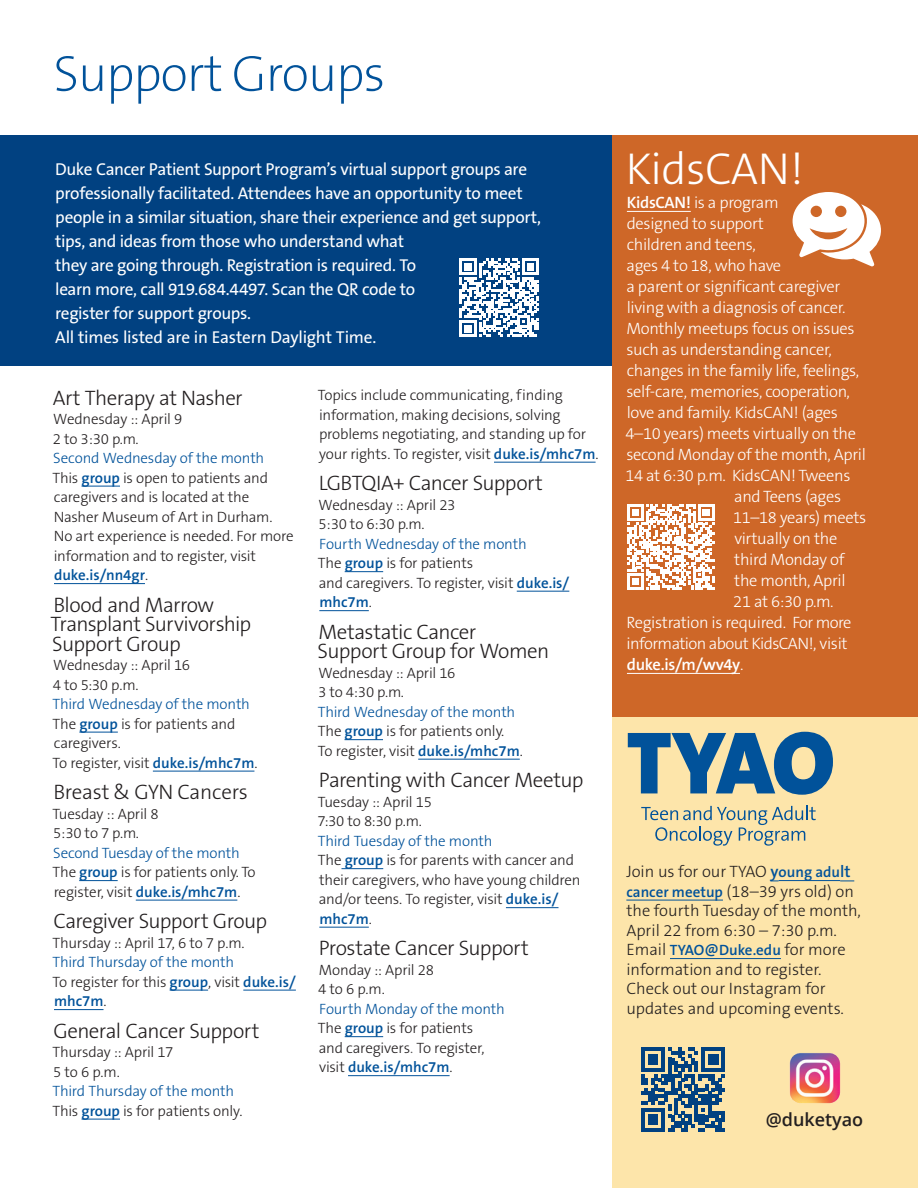
<style>
.page{position:relative;width:918px;height:1188px;background:#fff}
.page>*{position:absolute;margin:0;border:0;box-sizing:border-box;transform-origin:0 0}
.t1{font:200 51px "The Sans B W2";letter-spacing:-.025em;color:#01529a}
.t2{font:300 45px "The Sans B W3";letter-spacing:-.01em;color:#fff}
.t3{font:300 21px/19.5px "The Sans B W3";letter-spacing:-.025em;color:#231f20}
.t4{font:600 18px "Open Sans";color:#231f20}
.t5{font:17.25px/24px "The Sans B W5 Plain";letter-spacing:-.02em;color:#fff}
.t6{font:300 16.5px/21px "The Sans B W3";letter-spacing:-.02em;color:#fff}
.t7{font:300 16.5px/19.5px "The Sans B W3";color:#231f20}
.t8{font:300 15px/19.5px "The Sans B W3";letter-spacing:-.01em;color:#231f20}
.t9{font:600 15px "The Sans B W6";color:#01529a}
.s1{color:#01529a}
.s2{font-family:"The Sans B W6";font-weight:600;color:#01529a}
.s3{color:#4d4d4f}
.s4{font-family:"The Sans B W6";font-weight:600}
.s5{font-family:"The Sans B W6";font-weight:600;font-size:15px;color:#01529a}
.s6{font-family:"The Sans B W3";font-weight:300;font-size:16.5px;color:#231f20}
</style>
<div class="page">
<div style="left:0;top:135px;width:613px;height:231px;background:#014181"></div>
<div style="left:613px;top:135px;width:305px;height:583px;background:#ce6728"></div>
<div style="left:613px;top:718px;width:305px;height:470px;background:#fde5aa"></div>
<hr style="left:627px;top:673px;width:113px;height:1px;background:#fff">
<hr style="left:627px;top:211px;width:64px;height:1px;background:#fff">
<hr style="left:82px;top:486px;width:38px;height:1px;background:#01529a">
<hr style="left:54px;top:583px;width:91px;height:1px;background:#01529a">
<hr style="left:79px;top:732px;width:39px;height:1px;background:#01529a">
<hr style="left:153px;top:771px;width:101px;height:1px;background:#01529a">
<hr style="left:79px;top:880px;width:39px;height:1px;background:#01529a">
<hr style="left:136px;top:900px;width:101px;height:1px;background:#01529a">
<hr style="left:170px;top:990px;width:38px;height:1px;background:#01529a">
<hr style="left:243px;top:990px;width:53px;height:1px;background:#01529a">
<hr style="left:54px;top:1009px;width:50px;height:1px;background:#01529a">
<hr style="left:82px;top:1119px;width:38px;height:1px;background:#01529a">
<hr style="left:494px;top:462px;width:102px;height:1px;background:#01529a">
<hr style="left:345px;top:571px;width:38px;height:1px;background:#01529a">
<hr style="left:517px;top:591px;width:52px;height:1px;background:#01529a">
<hr style="left:319px;top:610px;width:50px;height:1px;background:#01529a">
<hr style="left:345px;top:739px;width:38px;height:1px;background:#01529a">
<hr style="left:418px;top:759px;width:102px;height:1px;background:#01529a">
<hr style="left:342px;top:868px;width:41px;height:1px;background:#01529a">
<hr style="left:506px;top:907px;width:53px;height:1px;background:#01529a">
<hr style="left:319px;top:927px;width:50px;height:1px;background:#01529a">
<hr style="left:345px;top:1036px;width:38px;height:1px;background:#01529a">
<hr style="left:348px;top:1075px;width:102px;height:1px;background:#01529a">
<hr style="left:779px;top:880px;width:61px;height:1px;background:#01529a">
<svg style="left:840px;top:881px;width:14px;height:1px"></svg>
<hr style="left:626px;top:900px;width:97px;height:1px;background:#01529a">
<hr style="left:670px;top:958px;width:111px;height:1px;background:#01529a">
<svg style="left:460px;top:259px;width:79px;height:78px"></svg>
<svg style="left:627px;top:504px;width:87px;height:86px"></svg>
<svg style="left:793px;top:192px;width:88px;height:75px"></svg>
<svg style="left:628px;top:732px;width:205px;height:63px"></svg>
<svg style="left:641px;top:806px;width:175px;height:40px"></svg>
<svg style="left:641px;top:1048px;width:84px;height:83px"></svg>
<img style="left:789px;top:1053px;width:52px;height:51px">
<h2 class="t1" style="left:53px;top:41px;width:333px">Support Groups</h2>
<p class="t5" style="left:55px;top:157px;width:487px">Duke Cancer Patient Support Program’s virtual support groups are professionally facilitated. Attendees have an opportunity to meet people in a similar situation, share their experience and get support, tips, and ideas from those who understand what<br>they are going through. Registration is required. To<br>learn more, call 919.684.4497. Scan the QR code to<br>register for support groups.</p>
<p class="t5" style="left:55px;top:325px;width:323px">All times listed are in Eastern Daylight Time.</p>
<h3 class="t3" style="left:53px;top:388px;width:192px">Art Therapy at Nasher</h3>
<p class="t8" style="left:52px;top:409px;width:243px">Wednesday :: April 9<br>2 to 3:30 p.m.<br><span class="s1">Second Wednesday of the month<br></span>This <span class="s2">group</span> is open to patients and caregivers and is located at the<br>Nasher Museum of Art in Durham.<br>No art experience is needed. For more information and to register, visit <span class="s2">duke.is/nn4gr</span>.</p>
<h3 class="t3" style="left:51px;top:595px;width:202px">Blood and Marrow<br>Transplant Survivorship<br>Support Group</h3>
<p class="t8" style="left:52px;top:655px;width:207px">Wednesday :: April 16<br>4 to 5:30 p.m.<br><span class="s1">Third Wednesday of the month<br></span>The <span class="s2">group</span> is for patients and caregivers.<br>To register, visit <span class="s2">duke.is/mhc7m</span>.</p>
<h3 class="t3" style="left:53px;top:782px;width:196px">Breast &amp; GYN Cancers</h3>
<p class="t8" style="left:52px;top:804px;width:205px">Tuesday :: April 8<br>5:30 to 7 p.m.<br><span class="s1">Second Tuesday of the month<br></span>The <span class="s2">group</span> is for patients only. To register, visit <span class="s2">duke.is/mhc7m</span>.</p>
<h3 class="t3" style="left:53px;top:911px;width:215px">Caregiver Support Group</h3>
<p class="t8" style="left:52px;top:933px;width:245px">Thursday :: April 17, 6 to 7 p.m.<br><span class="s1">Third Thursday of the month<br></span>To register for this <span class="s2">group</span>, visit <span class="s2">duke.is/ mhc7m</span>.</p>
<h3 class="t3" style="left:53px;top:1021px;width:207px">General Cancer Support</h3>
<p class="t8" style="left:52px;top:1042px;width:192px">Thursday :: April 17<br>5 to 6 p.m.<br><span class="s1">Third Thursday of the month<br></span>This <span class="s2">group</span> is for patients only.</p>
<p class="t8" style="left:318px;top:385px;width:282px">Topics include communicating, finding information, making decisions, solving problems negotiating, and standing up for your rights. To register, visit <span class="s2">duke.is/mhc7m</span>.</p>
<h3 class="t3" style="left:319px;top:473px;width:226px">LGBTQIA+ Cancer Support</h3>
<p class="t8" style="left:318px;top:495px;width:253px">Wednesday :: April 23<br>5:30 to 6:30 p.m.<br><span class="s1">Fourth Wednesday of the month<br></span>The <span class="s2">group</span> is for patients<br>and caregivers. To register, visit <span class="s2">duke.is/ mhc7m</span>.</p>
<h3 class="t3" style="left:318px;top:622px;width:233px">Metastatic Cancer<br>Support Group for Women</h3>
<p class="t8" style="left:318px;top:663px;width:207px">Wednesday :: April 16<br>3 to 4:30 p.m.<br><span class="s1">Third Wednesday of the month<br></span>The <span class="s2">group</span> is for patients only.<br>To register, visit <span class="s2">duke.is/mhc7m</span>.</p>
<h3 class="t3" style="left:319px;top:770px;width:266px">Parenting with Cancer Meetup</h3>
<p class="t8" style="left:317px;top:792px;width:265px">Tuesday :: April 15<br>7:30 to 8:30 p.m.<br><span class="s1">Third Tuesday of the month<br></span>The <span class="s2">group</span> is for parents with cancer and their caregivers, who have young children and/or teens. To register, visit <span class="s2">duke.is/ mhc7m</span>.</p>
<h3 class="t3" style="left:319px;top:938px;width:212px">Prostate Cancer Support</h3>
<p class="t8" style="left:318px;top:960px;width:189px">Monday :: April 28<br>4 to 6 p.m.<br><span class="s1">Fourth Monday of the month<br></span>The <span class="s2">group</span> is for patients<br>and caregivers<span class="s3">.</span> To register, visit <span class="s2">duke.is/mhc7m</span>.</p>
<p class="t2" style="left:626px;top:139px;width:180px">KidsCAN!</p>
<p class="t6" style="left:627px;top:192px;width:153px"><span class="s4">KidsCAN!</span> is a program</p>
<p class="t6" style="left:627px;top:213px;width:139px">designed to support</p>
<p class="t6" style="left:627px;top:234px;width:131px">children and teens,</p>
<p class="t6" style="left:626px;top:255px;width:156px">ages 4 to 18, who have</p>
<p class="t6" style="left:626px;top:276px;width:215px">a parent or significant caregiver</p>
<p class="t6" style="left:627px;top:297px;width:220px">living with a diagnosis of cancer.</p>
<p class="t6" style="left:626px;top:318px;width:230px">Monthly meetups focus on issues</p>
<p class="t6" style="left:626px;top:339px;width:207px">such as understanding cancer,</p>
<p class="t6" style="left:627px;top:360px;width:234px">changes in the family life, feelings,</p>
<p class="t6" style="left:626px;top:381px;width:225px">self-care, memories, cooperation,</p>
<p class="t6" style="left:627px;top:402px;width:213px">love and family. KidsCAN! (ages</p>
<p class="t6" style="left:626px;top:423px;width:232px">4–10 years) meets virtually on the</p>
<p class="t6" style="left:626px;top:444px;width:241px">second Monday of the month, April</p>
<p class="t6" style="left:625px;top:465px;width:227px">14 at 6:30 p.m. KidsCAN! Tweens</p>
<p class="t6" style="left:734px;top:486px;width:109px">and Teens (ages</p>
<p class="t6" style="left:733px;top:507px;width:135px">11–18 years) meets</p>
<p class="t6" style="left:734px;top:528px;width:105px">virtually on the</p>
<p class="t6" style="left:734px;top:549px;width:112px">third Monday of</p>
<p class="t6" style="left:734px;top:570px;width:113px">the month, April</p>
<p class="t6" style="left:733px;top:591px;width:102px">21 at 6:30 p.m.</p>
<p class="t6" style="left:627px;top:612px;width:226px">Registration is required. For more information about KidsCAN!, visit <span class="s4">duke.is/m/wv4y</span>.</p>
<p class="t7" style="left:626px;top:862px;width:236px">Join us for our TYAO <span class="s2">y</span><span class="s5">oung adu</span><span class="s2">lt </span><span class="s5">cancer meetup</span> (18–39 yrs old) on the fourth Tuesday of the month,<br>April 22 from 6:30 – 7:30 p.m.</p>
<p class="t9" style="left:626px;top:940px;width:221px"><span class="s6">Email</span> TYAO@Duke.edu <span class="s6">for more</span></p>
<p class="t7" style="left:626px;top:959px;width:219px">information and to register.<br>Check out our Instagram for updates and upcoming events.</p>
<p class="t4" style="left:766px;top:1107px;width:99px">@duketyao</p>
</div>
